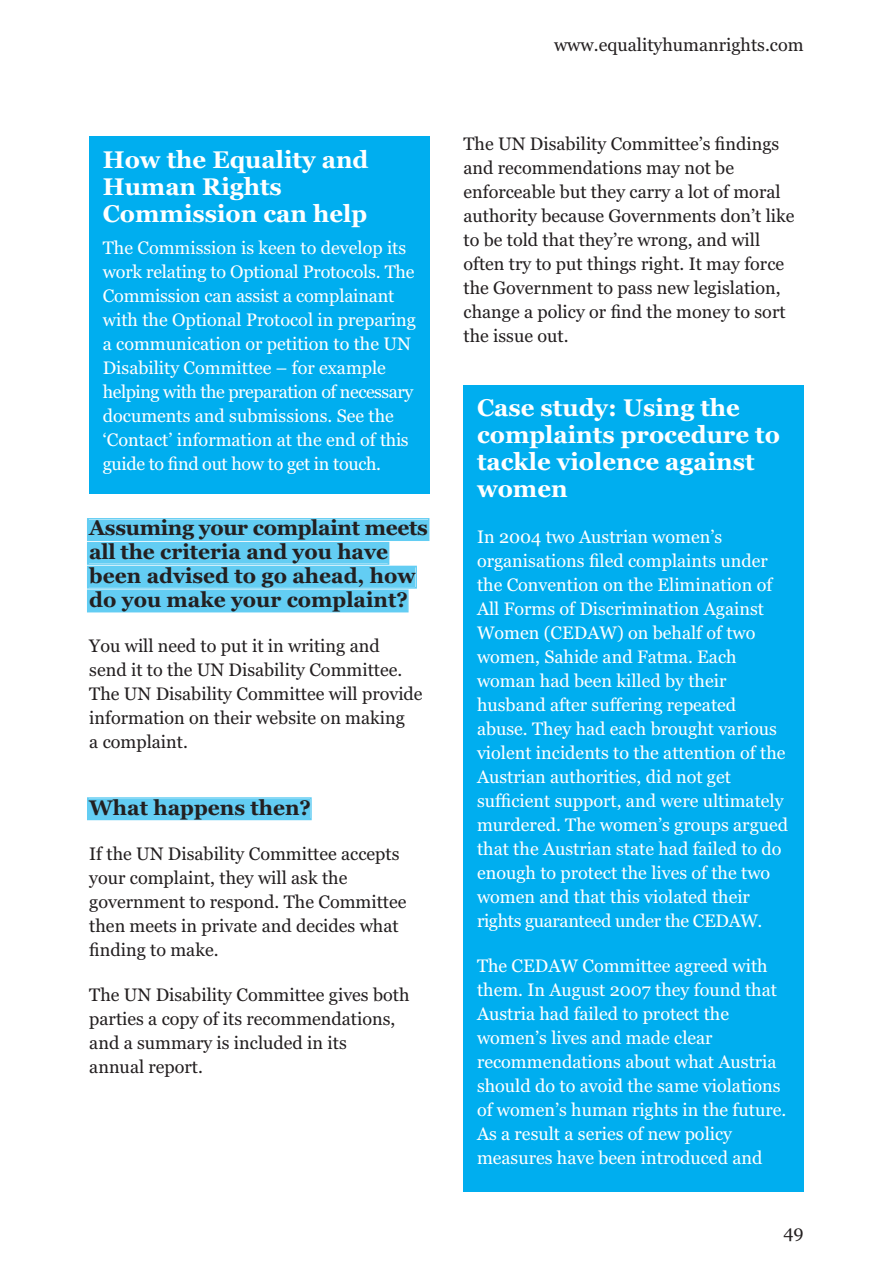
<style>
.page{position:relative;width:893px;height:1263px;background:#fff}
.page>*{position:absolute;margin:0;border:0;box-sizing:border-box;transform-origin:0 0}
.t1{font:700 24px/27px "Georgia";color:#fff}
.t2{font:700 21px/24px "Georgia";color:#231f20}
.t3{font:18px/24px "Georgia";color:#fff}
.t4{font:18px/24px "Georgia";color:#231f20}
</style>
<div class="page">
<div style="left:88px;top:799px;width:222px;height:20px;background:#63cdf3"></div>
<div style="left:87px;top:797px;width:225px;height:23px;border:2px solid #63cdf3"></div>
<div style="left:88px;top:543px;width:300px;height:20px;background:#63cdf3"></div>
<div style="left:87px;top:542px;width:302px;height:23px;border:2px solid #63cdf3"></div>
<div style="left:88px;top:519px;width:340px;height:20px;background:#63cdf3"></div>
<div style="left:87px;top:518px;width:342px;height:23px;border:2px solid #63cdf3"></div>
<div style="left:88px;top:567px;width:327px;height:20px;background:#63cdf3"></div>
<div style="left:87px;top:566px;width:330px;height:23px;border:2px solid #63cdf3"></div>
<div style="left:88px;top:591px;width:319px;height:20px;background:#63cdf3"></div>
<div style="left:87px;top:589px;width:322px;height:23px;border:2px solid #63cdf3"></div>
<div style="left:463px;top:385px;width:341px;height:806px;background:#00aeef"></div>
<div style="left:89px;top:136px;width:340px;height:357px;background:#00aeef"></div>
<h1 class="t1" style="left:103px;top:148px;width:267px">How the Equality and<br>Human Rights<br>Commission can help</h1>
<p class="t3" style="left:103px;top:237px;width:315px">The Commission is keen to develop its work relating to Optional Protocols. The Commission can assist a complainant with the Optional Protocol in preparing a communication or petition to the UN Disability Committee – for example helping with the preparation of necessary documents and submissions. See the ‘Contact’ information at the end of this guide to find out how to get in touch.</p>
<p class="t2" style="left:89px;top:517px;width:340px">Assuming your complaint meets all the criteria and you have been advised to go ahead, how do you make your complaint?</p>
<p class="t4" style="left:89px;top:635px;width:335px">You will need to put it in writing and<br>send it to the UN Disability Committee.<br>The UN Disability Committee will provide information on their website on making<br>a complaint.</p>
<p class="t2" style="left:89px;top:797px;width:223px">What happens then?</p>
<p class="t4" style="left:89px;top:843px;width:319px">If the UN Disability Committee accepts your complaint, they will ask the government to respond. The Committee then meets in private and decides what finding to make.</p>
<p class="t4" style="left:89px;top:984px;width:322px">The UN Disability Committee gives both parties a copy of its recommendations, and a summary is included in its<br>annual report.</p>
<p class="t4" style="left:554px;top:34px;width:251px">www.equalityhumanrights.com</p>
<p class="t4" style="left:463px;top:133px;width:333px">The UN Disability Committee’s findings and recommendations may not be enforceable but they carry a lot of moral authority because Governments don’t like to be told that they’re wrong, and will often try to put things right. It may force the Government to pass new legislation, change a policy or find the money to sort the issue out.</p>
<h1 class="t1" style="left:477px;top:396px;width:305px">Case study: Using the complaints procedure to tackle violence against women</h1>
<p class="t3" style="left:477px;top:526px;width:313px">In 2004 two Austrian women’s organisations filed complaints under the Convention on the Elimination of All Forms of Discrimination Against Women (CEDAW) on behalf of two women, Sahide and Fatma. Each woman had been killed by their husband after suffering repeated abuse. They had each brought various violent incidents to the attention of the Austrian authorities, did not get sufficient support, and were ultimately murdered. The women’s groups argued that the Austrian state had failed to do enough to protect the lives of the two women and that this violated their rights guaranteed under the CEDAW.</p>
<p class="t3" style="left:477px;top:955px;width:311px">The CEDAW Committee agreed with them. In August 2007 they found that Austria had failed to protect the women’s lives and made clear recommendations about what Austria should do to avoid the same violations of women’s human rights in the future.<br>As a result a series of new policy measures have been introduced and</p>
<p class="t4" style="left:783px;top:1221px;width:22px">49</p>
</div>
